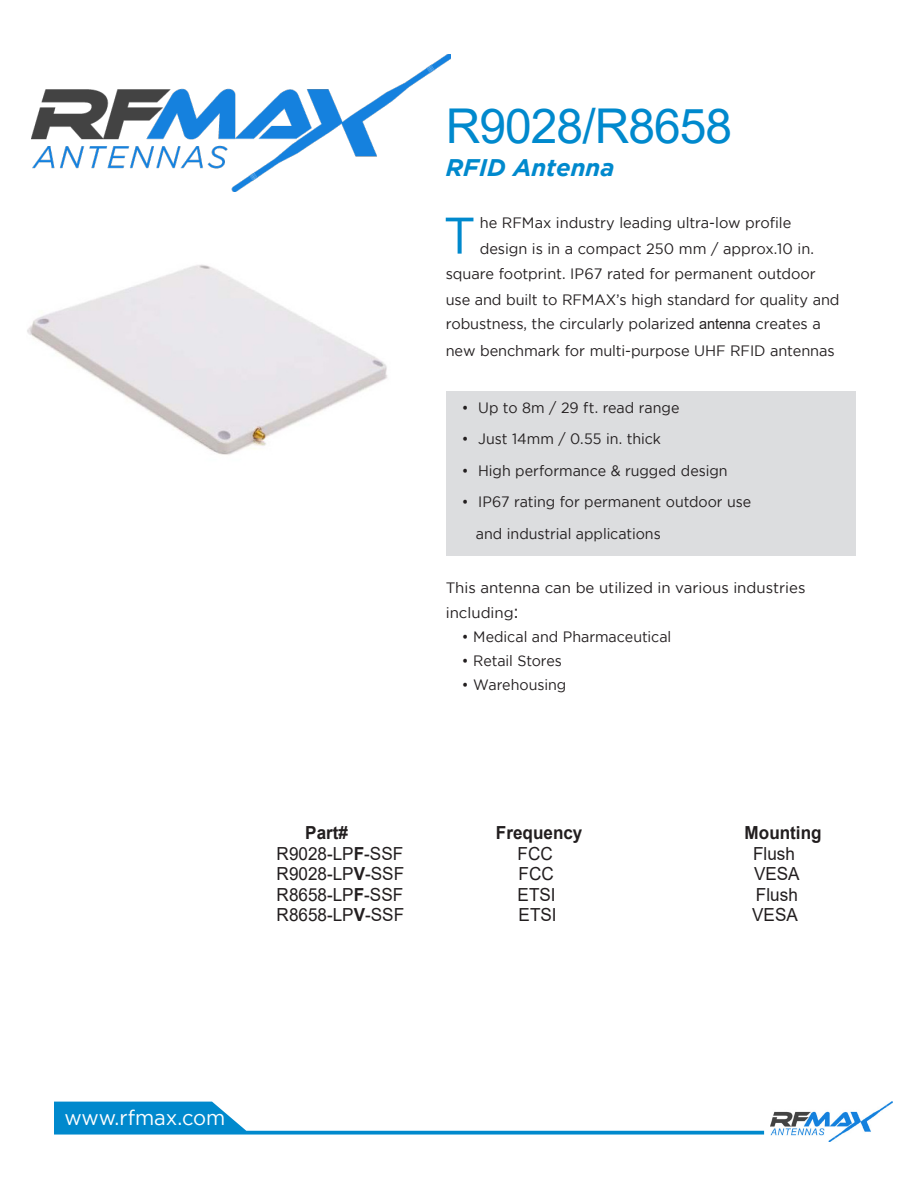
<style>
.page{position:relative;width:918px;height:1188px;background:#fff}
.page>*{position:absolute;margin:0;border:0;box-sizing:border-box;transform-origin:0 0}
.Body_text{font:51.45px "Gotham";color:#0089cd}
.t1{font:48px "Arial";letter-spacing:-.02em;color:#0089cd}
.t2{font:italic 700 24px "Gotham";color:#0089cd}
.t3{font:21px "Gotham";color:#fff;scale:.96 1}
.t4{font:18px "Arial";color:#221e1f;scale:.95 1}
.t5{font:700 18px "Arial";color:#221e1f;scale:.95 1}
.Body_text-2{font:15px "Gotham";letter-spacing:-.01em;color:#231f20}
.Bullets{font:15px "Gotham";color:#231f20;scale:.95 1}
.s1{font-family:"Arial"}
.s2{font-size:18px}
.s3{font-weight:700}
</style>
<div class="page">
<div style="left:446px;top:392px;width:409px;height:164px;background:#dcdddf"></div>
<img style="left:31px;top:54px;width:420px;height:138px">
<img style="left:770px;top:1102px;width:122px;height:40px">
<svg style="left:54px;top:1102px;width:710px;height:33px"></svg>
<img style="left:27px;top:264px;width:361px;height:191px">
<p class="t1" style="left:446px;top:93px;width:288px">R9028/R8658</p>
<p class="t2" style="left:446px;top:153px;width:170px">RFID Antenna</p>
<p class="Body_text" style="left:443px;top:207px;width:34px">T</p>
<p class="Body_text-2" style="left:480px;top:215px;width:313px">he RFMax industry leading ultra-low profile</p>
<p class="Body_text-2" style="left:480px;top:240px;width:336px">design is in a compact 250 mm / approx.10 in.</p>
<p class="Body_text-2" style="left:446px;top:266px;width:372px">square footprint. IP67 rated for permanent outdoor</p>
<p class="Body_text-2" style="left:446px;top:291px;width:395px">use and built to RFMAX’s high standard for quality and</p>
<p class="Body_text-2" style="left:446px;top:316px;width:377px">robustness, the circularly polarized <span class="s1">antenna</span> creates a</p>
<p class="Body_text-2" style="left:446px;top:342px;width:390px">new benchmark for multi-purpose UHF RFID antennas</p>
<p class="Bullets" style="left:462px;top:399px;width:230px">• Up to 8m / 29 ft. read range</p>
<p class="Bullets" style="left:462px;top:431px;width:211px">• Just 14mm / 0.55 in. thick</p>
<p class="Bullets" style="left:462px;top:462px;width:281px">• High performance &amp; rugged design</p>
<p class="Bullets" style="left:462px;top:494px;width:306px">• IP67 rating for permanent outdoor use</p>
<p class="Bullets" style="left:476px;top:525px;width:196px">and industrial applications</p>
<p class="Body_text-2" style="left:446px;top:579px;width:361px">This antenna can be utilized in various industries</p>
<p class="Body_text-2" style="left:446px;top:605px;width:74px">including<span class="s2">:</span></p>
<p class="Bullets" style="left:462px;top:629px;width:222px">• Medical and Pharmaceutical</p>
<p class="Bullets" style="left:462px;top:653px;width:107px">• Retail Stores</p>
<p class="Bullets" style="left:462px;top:677px;width:111px">• Warehousing</p>
<p class="t5" style="left:305px;top:820px;width:47px">Part#</p>
<p class="t5" style="left:496px;top:820px;width:93px">Frequency</p>
<p class="t5" style="left:745px;top:820px;width:83px">Mounting</p>
<p class="t4" style="left:277px;top:841px;width:135px">R9028-LP<span class="s3">F</span>-SSF</p>
<p class="t4" style="left:518px;top:841px;width:39px">FCC</p>
<p class="t4" style="left:753px;top:841px;width:46px">Flush</p>
<p class="t4" style="left:277px;top:862px;width:136px">R9028-LP<span class="s3">V</span>-SSF</p>
<p class="t4" style="left:519px;top:862px;width:39px">FCC</p>
<p class="t4" style="left:754px;top:862px;width:50px">VESA</p>
<p class="t4" style="left:277px;top:882px;width:135px">R8658-LP<span class="s3">F</span>-SSF</p>
<p class="t4" style="left:518px;top:882px;width:42px">ETSI</p>
<p class="t4" style="left:756px;top:882px;width:46px">Flush</p>
<p class="t4" style="left:277px;top:903px;width:136px">R8658-LP<span class="s3">V</span>-SSF</p>
<p class="t4" style="left:519px;top:903px;width:42px">ETSI</p>
<p class="t4" style="left:752px;top:903px;width:50px">VESA</p>
<p class="t3" style="left:64px;top:1105px;width:169px">www.rfmax.com</p>
</div>
